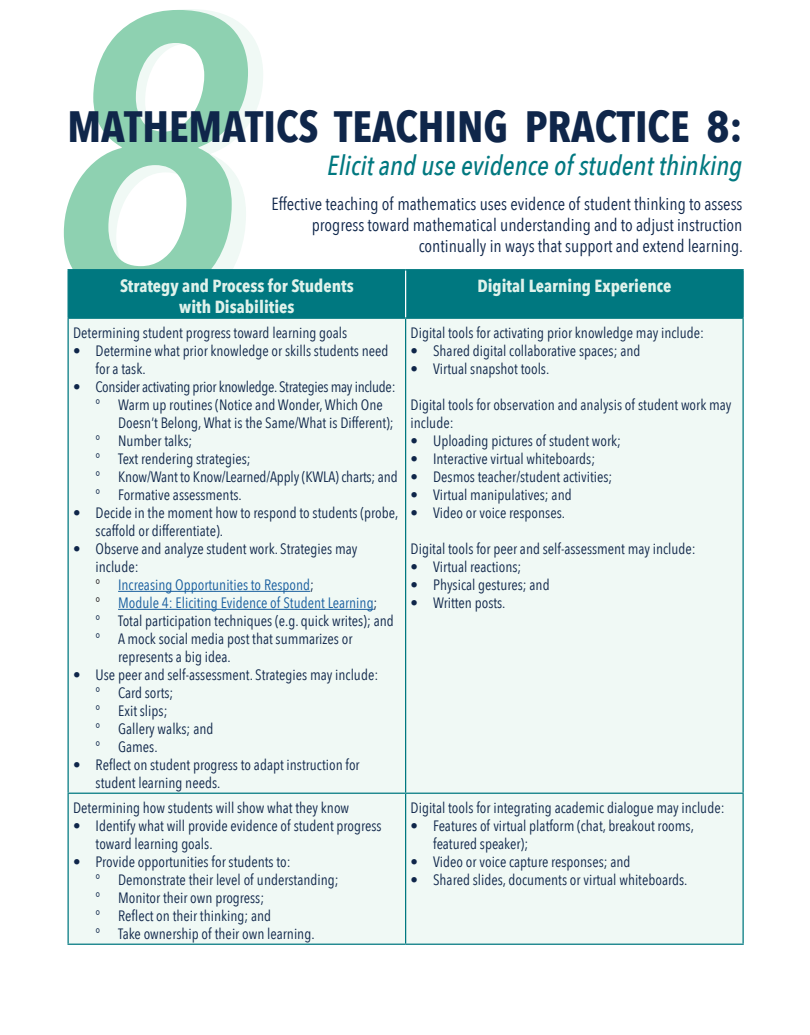
<style>
.page{position:relative;width:810px;height:1035px;background:#fff}
.page>*{position:absolute;margin:0;border:0;box-sizing:border-box;transform-origin:0 0}
.t1{font:700 43.75px "Avenir Next Condensed";color:#0f264a}
.t2{font:italic 500 27.5px "Avenir Next Condensed";color:#007880}
.t3{font:17.5px/21px "Avenir Next Condensed";color:#0f264a;text-align:right}
.t4{font:700 17.5px/21px "Avenir Next Condensed";color:#e0f2eb;text-align:center}
.t5{font:15px/18px "Avenir Next Condensed";color:#0f264a}
.t6{font:15px "Avenir Next Condensed";color:#175d9e}
.t7{font:15px "Avenir Next Condensed";letter-spacing:-.02em;color:#0f264a}
.s1{color:#231f20}
.s2{color:#0f264a}
</style>
<div class="page">
<svg style="left:179px;top:9px;width:84px;height:115px;fill:#f0f9f5"></svg>
<svg style="left:64px;top:10px;width:184px;height:292px;fill:#8ed1b1"></svg>
<div style="left:69px;top:270px;width:673px;height:48px;background:#007880"></div>
<div style="left:69px;top:319px;width:673px;height:625px;background:#f0f9f5"></div>
<hr style="left:405px;top:270px;width:1px;height:48px;background:#fff">
<hr style="left:68px;top:270px;width:1px;height:48px;background:#007880">
<hr style="left:68px;top:269px;width:338px;height:1px;background:#007880">
<hr style="left:68px;top:318px;width:338px;height:1px;background:#007880">
<hr style="left:406px;top:269px;width:338px;height:1px;background:#007880">
<hr style="left:742px;top:270px;width:2px;height:48px;background:#007880">
<hr style="left:406px;top:318px;width:338px;height:1px;background:#007880">
<hr style="left:68px;top:319px;width:1px;height:474px;background:#007880">
<hr style="left:68px;top:794px;width:1px;height:150px;background:#007880">
<hr style="left:405px;top:319px;width:1px;height:474px;background:#007880">
<hr style="left:742px;top:319px;width:2px;height:474px;background:#007880">
<hr style="left:405px;top:794px;width:1px;height:150px;background:#007880">
<hr style="left:742px;top:794px;width:2px;height:150px;background:#007880">
<hr style="left:68px;top:793px;width:338px;height:1px;background:#007880">
<hr style="left:406px;top:793px;width:338px;height:1px;background:#007880">
<hr style="left:68px;top:944px;width:338px;height:1px;background:#007880">
<hr style="left:406px;top:944px;width:338px;height:1px;background:#007880">
<hr style="left:118px;top:591px;width:192px;height:1px;background:#175d9e">
<hr style="left:118px;top:609px;width:256px;height:1px;background:#175d9e">
<h1 class="t1" style="left:68px;top:100px;width:676px">MATHEMATICS TEACHING PRACTICE 8:</h1>
<h2 class="t2" style="left:327px;top:149px;width:417px">Elicit and use evidence of student thinking</h2>
<p class="t3" style="left:271px;top:192px;width:473px">Effective teaching of mathematics uses evidence of student thinking to assess progress toward mathematical understanding and to adjust instruction continually in ways that support and extend learning.</p>
<p class="t4" style="left:120px;top:275px;width:235px">Strategy and Process for Students with Disabilities</p>
<p class="t4" style="left:477px;top:275px;width:196px">Digital Learning Experience</p>
<p class="t5" style="left:73px;top:323px;width:276px">Determining student progress toward learning goals</p>
<p class="t5" style="left:96px;top:341px;width:294px;text-indent:-22px">• Determine what prior knowledge or skills students need for a task.</p>
<p class="t7" style="left:73px;top:374px;width:324px">• Consider activating prior knowledge. Strategies may include:</p>
<p class="t5" style="left:96px;top:395px;width:289px">° Warm up routines (Notice and Wonder, Which One</p>
<p class="t5" style="left:118px;top:413px;width:277px">Doesn’t Belong, What is the Same/What is Different);</p>
<p class="t5" style="left:96px;top:431px;width:98px">° Number talks;</p>
<p class="t5" style="left:96px;top:449px;width:157px">° Text rendering strategies;</p>
<p class="t5" style="left:96px;top:467px;width:304px">° Know/Want to Know/Learned/Apply (KWLA) charts; and</p>
<p class="t5" style="left:96px;top:485px;width:148px">° Formative assessments.</p>
<p class="t5" style="left:96px;top:503px;width:304px;text-indent:-22px">• Decide in the moment how to respond to students (probe, scaffold or differentiate).</p>
<p class="t5" style="left:73px;top:539px;width:286px">• Observe and analyze student work. Strategies may</p>
<p class="t5" style="left:96px;top:557px;width:44px">include:</p>
<p class="t6" style="left:96px;top:572px;width:220px"><span class="s1">°</span> Increasing Opportunities to Respond<span class="s2">;</span></p>
<p class="t6" style="left:96px;top:590px;width:283px"><span class="s1">°</span> Module 4: Eliciting Evidence of Student Learning<span class="s2">;</span></p>
<p class="t5" style="left:96px;top:611px;width:300px">° Total participation techniques (e.g. quick writes); and</p>
<p class="t5" style="left:96px;top:629px;width:258px">° A mock social media post that summarizes or</p>
<p class="t5" style="left:118px;top:647px;width:114px">represents a big idea.</p>
<p class="t5" style="left:96px;top:665px;width:284px;text-indent:-22px">• Use peer and self-assessment. Strategies may include: ° Card sorts;<br>° Exit slips;<br>° Gallery walks; and<br>° Games.</p>
<p class="t5" style="left:96px;top:755px;width:266px;text-indent:-22px">• Reflect on student progress to adapt instruction for student learning needs.</p>
<p class="t5" style="left:411px;top:323px;width:295px">Digital tools for activating prior knowledge may include:</p>
<p class="t5" style="left:411px;top:341px;width:231px">• Shared digital collaborative spaces; and</p>
<p class="t5" style="left:411px;top:359px;width:140px">• Virtual snapshot tools.</p>
<p class="t5" style="left:411px;top:395px;width:322px">Digital tools for observation and analysis of student work may include:</p>
<p class="t5" style="left:411px;top:431px;width:212px">• Uploading pictures of student work;</p>
<p class="t5" style="left:411px;top:449px;width:186px">• Interactive virtual whiteboards;</p>
<p class="t5" style="left:411px;top:467px;width:203px">• Desmos teacher/student activities;</p>
<p class="t5" style="left:411px;top:485px;width:163px">• Virtual manipulatives; and</p>
<p class="t5" style="left:411px;top:503px;width:156px">• Video or voice responses.</p>
<p class="t5" style="left:411px;top:539px;width:287px">Digital tools for peer and self-assessment may include:</p>
<p class="t5" style="left:411px;top:557px;width:112px">• Virtual reactions;</p>
<p class="t5" style="left:411px;top:575px;width:141px">• Physical gestures; and</p>
<p class="t5" style="left:411px;top:593px;width:96px">• Written posts.</p>
<p class="t5" style="left:73px;top:798px;width:278px">Determining how students will show what they know</p>
<p class="t5" style="left:96px;top:816px;width:288px;text-indent:-22px">• Identify what will provide evidence of student progress toward learning goals.</p>
<p class="t5" style="left:96px;top:852px;width:245px;text-indent:-22px">• Provide opportunities for students to:<br>° Demonstrate their level of understanding; ° Monitor their own progress;<br>° Reflect on their thinking; and<br>° Take ownership of their own learning.</p>
<p class="t5" style="left:411px;top:798px;width:315px">Digital tools for integrating academic dialogue may include:</p>
<p class="t5" style="left:433px;top:816px;width:262px;text-indent:-22px">• Features of virtual platform (chat, breakout rooms, featured speaker);</p>
<p class="t5" style="left:411px;top:852px;width:221px">• Video or voice capture responses; and</p>
<p class="t5" style="left:411px;top:870px;width:278px">• Shared slides, documents or virtual whiteboards.</p>
</div>
